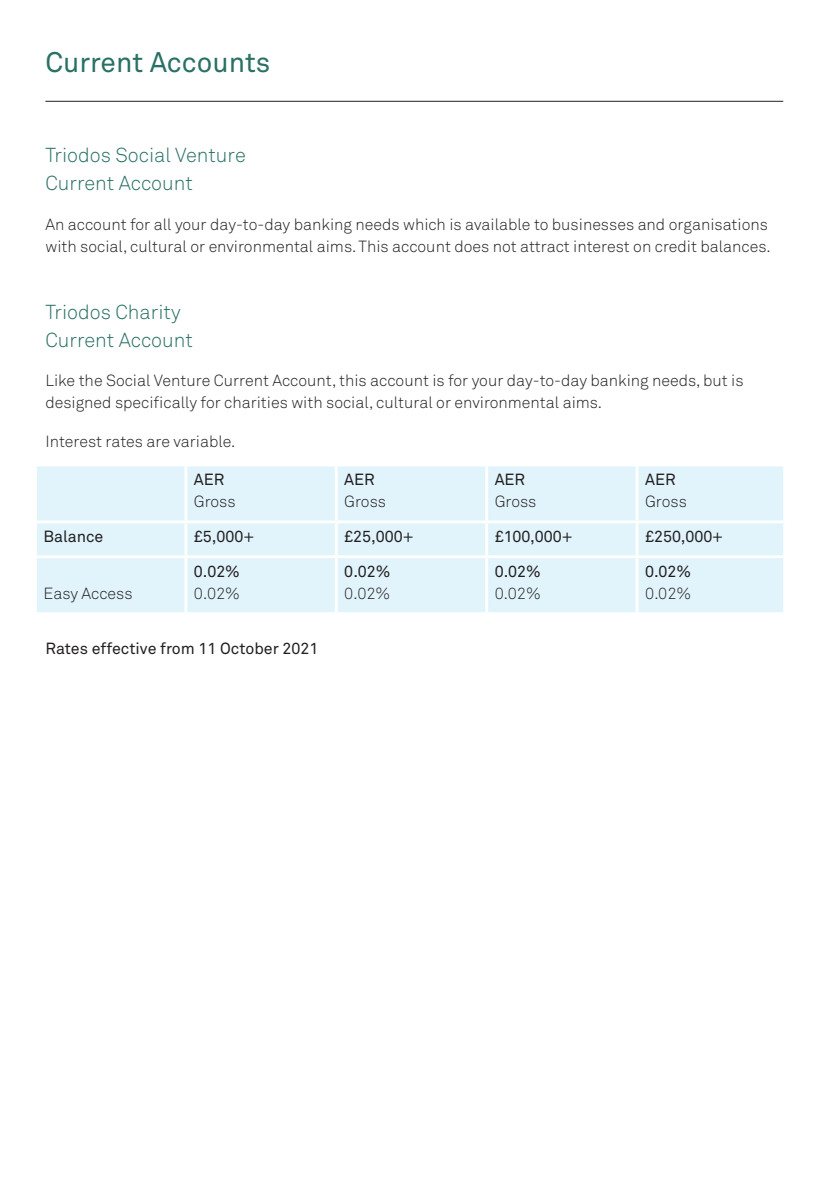
<style>
.page{position:relative;width:840px;height:1191px;background:#fff}
.page>*{position:absolute;margin:0;border:0;box-sizing:border-box;transform-origin:0 0}
.t1{font:28px "Akkurat";color:#297065}
.t2{font:300 20px/28px "Akkurat";color:#297065}
.t3{font:300 16px/22px "Akkurat";color:#231f20}
.t4{font:16px "Akkurat";color:#231f20}
</style>
<div class="page">
<hr style="left:45px;top:101px;width:737px;height:1px;background:#231f20">
<div style="left:37px;top:466px;width:745px;height:146px;background:#e1f4fc"></div>
<hr style="left:184px;top:466px;width:3px;height:54px;background:#fff">
<hr style="left:334px;top:466px;width:3px;height:54px;background:#fff">
<hr style="left:485px;top:466px;width:3px;height:54px;background:#fff">
<hr style="left:635px;top:466px;width:3px;height:54px;background:#fff">
<hr style="left:34px;top:520px;width:152px;height:3px;background:#fff">
<hr style="left:186px;top:520px;width:150px;height:3px;background:#fff">
<hr style="left:184px;top:523px;width:3px;height:32px;background:#fff">
<hr style="left:336px;top:520px;width:150px;height:3px;background:#fff">
<hr style="left:334px;top:523px;width:3px;height:32px;background:#fff">
<hr style="left:486px;top:520px;width:150px;height:3px;background:#fff">
<hr style="left:485px;top:523px;width:3px;height:32px;background:#fff">
<hr style="left:636px;top:520px;width:149px;height:3px;background:#fff">
<hr style="left:635px;top:523px;width:3px;height:32px;background:#fff">
<hr style="left:34px;top:555px;width:152px;height:3px;background:#fff">
<hr style="left:186px;top:555px;width:150px;height:3px;background:#fff">
<hr style="left:184px;top:558px;width:3px;height:54px;background:#fff">
<hr style="left:336px;top:555px;width:150px;height:3px;background:#fff">
<hr style="left:334px;top:558px;width:3px;height:54px;background:#fff">
<hr style="left:486px;top:555px;width:150px;height:3px;background:#fff">
<hr style="left:485px;top:558px;width:3px;height:54px;background:#fff">
<hr style="left:636px;top:555px;width:149px;height:3px;background:#fff">
<hr style="left:635px;top:558px;width:3px;height:54px;background:#fff">
<h1 class="t1" style="left:45px;top:46px;width:226px">Current Accounts</h1>
<p class="t2" style="left:45px;top:142px;width:202px">Triodos Social Venture<br>Current Account</p>
<p class="t3" style="left:45px;top:213px;width:726px">An account for all your day-to-day banking needs which is available to businesses and organisations with social, cultural or environmental aims. This account does not attract interest on credit balances.</p>
<p class="t2" style="left:45px;top:298px;width:149px">Triodos Charity<br>Current Account</p>
<p class="t3" style="left:45px;top:369px;width:699px">Like the Social Venture Current Account, this account is for your day-to-day banking needs, but is designed specifically for charities with social, cultural or environmental aims.</p>
<p class="t3" style="left:45px;top:430px;width:191px">Interest rates are variable.</p>
<p class="t4" style="left:194px;top:470px;width:32px">AER</p>
<p class="t3" style="left:194px;top:491px;width:43px">Gross</p>
<p class="t4" style="left:344px;top:470px;width:32px">AER</p>
<p class="t3" style="left:344px;top:491px;width:43px">Gross</p>
<p class="t4" style="left:494px;top:470px;width:32px">AER</p>
<p class="t3" style="left:494px;top:491px;width:43px">Gross</p>
<p class="t4" style="left:644px;top:470px;width:32px">AER</p>
<p class="t3" style="left:644px;top:491px;width:43px">Gross</p>
<p class="t4" style="left:43px;top:527px;width:61px">Balance</p>
<p class="t4" style="left:194px;top:527px;width:62px">£5,000+</p>
<p class="t4" style="left:344px;top:527px;width:71px">£25,000+</p>
<p class="t4" style="left:494px;top:527px;width:79px">£100,000+</p>
<p class="t4" style="left:644px;top:527px;width:79px">£250,000+</p>
<p class="t3" style="left:43px;top:583px;width:91px">Easy Access</p>
<p class="t4" style="left:194px;top:562px;width:48px">0.02%</p>
<p class="t3" style="left:194px;top:582px;width:48px">0.02%</p>
<p class="t4" style="left:45px;top:639px;width:274px">Rates effective from 11 October 2021</p>
<p class="t4" style="left:344px;top:562px;width:48px">0.02%</p>
<p class="t3" style="left:344px;top:582px;width:48px">0.02%</p>
<p class="t4" style="left:494px;top:562px;width:48px">0.02%</p>
<p class="t3" style="left:494px;top:582px;width:48px">0.02%</p>
<p class="t4" style="left:644px;top:562px;width:48px">0.02%</p>
<p class="t3" style="left:644px;top:582px;width:48px">0.02%</p>
</div>
